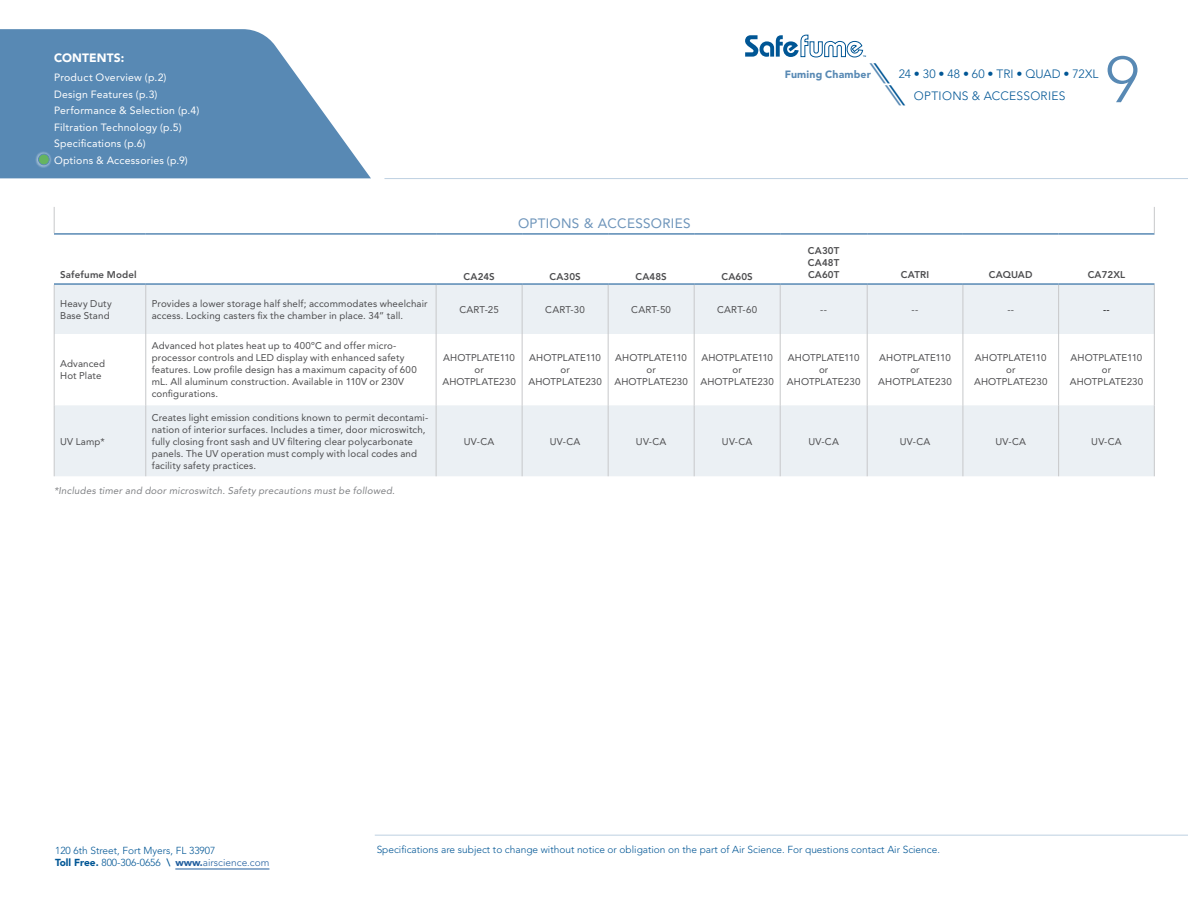
<style>
.page{position:relative;width:1188px;height:918px;background:#fff}
.page>*{position:absolute;margin:0;border:0;box-sizing:border-box;transform-origin:0 0}
.t1{font:300 64.5px "Avenir LT Std";color:#5889b4}
.t2{font:13.5px "Avenir LT Std";letter-spacing:.02em;color:#6d94ba}
.t3{font:300 12px "Avenir LT Std";letter-spacing:.02em;color:#005695}
.t4{font:900 12px "Avenir LT Std";letter-spacing:.01em;color:#fff}
.t5{font:10.5px/16.5px "Avenir LT Std";letter-spacing:.02em;color:#fff}
.t6{font:900 10.5px "Avenir LT Std";letter-spacing:.015em;color:#5889b4}
.t7{font:300 10.2px/12px "Avenir LT Std";color:#005695}
.t8{font:9.75px/12px "Avenir LT Std";letter-spacing:.015em;color:#4d4d4f;text-align:center}
.t9{font:800 9.75px/12px "Avenir LT Std";letter-spacing:.01em;color:#4d4d4f;text-align:justify}
.t10{font:italic 9.75px "Avenir LT Std";letter-spacing:.02em;color:#808285}
.t11{font:9.75px "Avenir LT Std";color:#000}
.s1{font-family:"ITC Avant Garde Std";font-weight:400;font-style:italic;font-size:24px;color:#5889b4}
.s2{font-family:"ITC Avant Garde Std";font-weight:400;font-style:italic;font-size:24px}
.s3{font-weight:900}
.s4{font-weight:800}
.s5{font-weight:900;color:#215e9e}
.s6{color:#215e9e}
</style>
<div class="page">
<hr style="left:384px;top:178px;width:804px;height:1px;background:#5889b4">
<svg style="left:0;top:29px;width:371px;height:149px;background:#709abf"></svg>
<hr style="left:175px;top:869px;width:94px;height:1px;background:#215e9e">
<hr style="left:375px;top:835px;width:813px;height:1px;background:#5889b4">
<svg style="left:745px;top:35px;width:121px;height:22px"></svg>
<svg style="left:55px;top:285px;width:1099px;height:191px;fill:#ebf0f4"></svg>
<hr style="left:54px;top:285px;width:1px;height:49px;background:#c7c8ca">
<hr style="left:146px;top:285px;width:1px;height:49px;background:#c7c8ca">
<hr style="left:436px;top:285px;width:1px;height:49px;background:#c7c8ca">
<hr style="left:522px;top:285px;width:1px;height:49px;background:#c7c8ca">
<hr style="left:608px;top:285px;width:1px;height:49px;background:#c7c8ca">
<hr style="left:694px;top:285px;width:1px;height:49px;background:#c7c8ca">
<hr style="left:780px;top:285px;width:1px;height:49px;background:#c7c8ca">
<hr style="left:867px;top:285px;width:1px;height:49px;background:#c7c8ca">
<hr style="left:963px;top:285px;width:1px;height:49px;background:#c7c8ca">
<hr style="left:1058px;top:285px;width:1px;height:49px;background:#c7c8ca">
<hr style="left:54px;top:334px;width:1px;height:71px;background:#c7c8ca">
<hr style="left:146px;top:334px;width:1px;height:71px;background:#c7c8ca">
<hr style="left:436px;top:334px;width:1px;height:71px;background:#c7c8ca">
<hr style="left:522px;top:334px;width:1px;height:71px;background:#c7c8ca">
<hr style="left:608px;top:334px;width:1px;height:71px;background:#c7c8ca">
<hr style="left:694px;top:334px;width:1px;height:71px;background:#c7c8ca">
<hr style="left:780px;top:334px;width:1px;height:71px;background:#c7c8ca">
<hr style="left:867px;top:334px;width:1px;height:71px;background:#c7c8ca">
<hr style="left:963px;top:334px;width:1px;height:71px;background:#c7c8ca">
<hr style="left:1058px;top:334px;width:1px;height:71px;background:#c7c8ca">
<hr style="left:1154px;top:334px;width:1px;height:71px;background:#c7c8ca">
<hr style="left:54px;top:405px;width:1px;height:71px;background:#c7c8ca">
<hr style="left:146px;top:405px;width:1px;height:71px;background:#c7c8ca">
<hr style="left:436px;top:405px;width:1px;height:71px;background:#c7c8ca">
<hr style="left:522px;top:405px;width:1px;height:71px;background:#c7c8ca">
<hr style="left:608px;top:405px;width:1px;height:71px;background:#c7c8ca">
<hr style="left:694px;top:405px;width:1px;height:71px;background:#c7c8ca">
<hr style="left:780px;top:405px;width:1px;height:71px;background:#c7c8ca">
<hr style="left:867px;top:405px;width:1px;height:71px;background:#c7c8ca">
<hr style="left:963px;top:405px;width:1px;height:71px;background:#c7c8ca">
<hr style="left:1058px;top:405px;width:1px;height:71px;background:#c7c8ca">
<hr style="left:1154px;top:405px;width:1px;height:71px;background:#c7c8ca">
<hr style="left:54px;top:283px;width:92px;height:2px;background:#5889b4">
<hr style="left:146px;top:283px;width:290px;height:2px;background:#5889b4">
<hr style="left:436px;top:283px;width:86px;height:2px;background:#5889b4">
<hr style="left:522px;top:283px;width:86px;height:2px;background:#5889b4">
<hr style="left:608px;top:283px;width:86px;height:2px;background:#5889b4">
<hr style="left:694px;top:283px;width:86px;height:2px;background:#5889b4">
<hr style="left:780px;top:283px;width:87px;height:2px;background:#5889b4">
<hr style="left:867px;top:283px;width:96px;height:2px;background:#5889b4">
<hr style="left:963px;top:283px;width:96px;height:2px;background:#5889b4">
<hr style="left:1154px;top:285px;width:1px;height:49px;background:#c7c8ca">
<hr style="left:1059px;top:283px;width:96px;height:2px;background:#5889b4">
<hr style="left:54px;top:233px;width:92px;height:2px;background:#5889b4">
<hr style="left:146px;top:233px;width:290px;height:2px;background:#5889b4">
<hr style="left:436px;top:233px;width:86px;height:2px;background:#5889b4">
<hr style="left:522px;top:233px;width:86px;height:2px;background:#5889b4">
<hr style="left:608px;top:233px;width:86px;height:2px;background:#5889b4">
<hr style="left:694px;top:233px;width:86px;height:2px;background:#5889b4">
<hr style="left:780px;top:233px;width:87px;height:2px;background:#5889b4">
<hr style="left:867px;top:233px;width:96px;height:2px;background:#5889b4">
<hr style="left:963px;top:233px;width:96px;height:2px;background:#5889b4">
<hr style="left:1059px;top:233px;width:96px;height:2px;background:#5889b4">
<svg style="left:54px;top:207px;width:1px;height:26px"></svg>
<svg style="left:1154px;top:207px;width:1px;height:26px"></svg>
<svg style="left:35px;top:151px;width:17px;height:17px"></svg>
<div style="left:38px;top:154px;width:11px;height:11px;background:#65b460;border-radius:50%"></div>
<div style="left:38px;top:154px;width:11px;height:11px;border:1px solid #5889b4;border-radius:50%"></div>
<p class="t4" style="left:54px;top:51px;width:72px">CONTENTS:</p>
<p class="t5" style="left:54px;top:69px;width:147px">Product Overview (p.2)<br>Design Features (p.3)<br>Performance &amp; Selection (p.4)<br>Filtration Technology (p.5)<br>Specifications (p.6)<br>Options &amp; Accessories (p.9)</p>
<h2 class="t2" style="left:518px;top:215px;width:174px">OPTIONS &amp; ACCESSORIES</h2>
<p class="t9" style="left:60px;top:269px;width:78px">Safefume Model</p>
<p class="t9" style="left:463px;top:270px;width:33px">CA24S</p>
<p class="t9" style="left:549px;top:270px;width:33px">CA30S</p>
<p class="t9" style="left:636px;top:270px;width:33px">CA48S</p>
<p class="t9" style="left:722px;top:270px;width:33px">CA60S</p>
<p class="t6" style="left:785px;top:68px;width:88px">Fuming Chamber</p>
<p class="t3" style="left:874px;top:67px;width:226px"><span class="s1">\</span><span class="s2">\</span>24 • 30 • 48 • 60 • TRI • QUAD • 72XL</p>
<p class="t3" style="left:889px;top:89px;width:178px"><span class="s1">\</span><span class="s2">\</span>OPTIONS &amp; ACCESSORIES</p>
<h1 class="t1" style="left:1106px;top:42px;width:35px">9</h1>
<p class="t9" style="left:808px;top:245px;width:33px">CA30T CA48T CA60T</p>
<p class="t9" style="left:901px;top:269px;width:30px">CATRI</p>
<p class="t9" style="left:989px;top:269px;width:45px">CAQUAD</p>
<p class="t9" style="left:1088px;top:269px;width:39px">CA72XL</p>
<p class="t8" style="left:60px;top:297px;width:53px;text-align:left">Heavy Duty<br>Base Stand</p>
<p class="t8" style="left:152px;top:297px;width:277px;text-align:left">Provides a lower storage half shelf; accommodates wheelchair access. Locking casters fix the chamber in place. 34” tall.</p>
<p class="t8" style="left:459px;top:303px;width:41px">CART-25</p>
<p class="t8" style="left:545px;top:303px;width:41px">CART-30</p>
<p class="t8" style="left:631px;top:303px;width:41px">CART-50</p>
<p class="t8" style="left:717px;top:303px;width:42px">CART-60</p>
<p class="t8" style="left:820px;top:303px;width:8px">--</p>
<p class="t8" style="left:912px;top:303px;width:8px">--</p>
<p class="t8" style="left:1007px;top:303px;width:8px">--</p>
<p class="t11" style="left:1103px;top:304px;width:8px">--</p>
<p class="t8" style="left:60px;top:358px;width:47px;text-align:left">Advanced<br>Hot Plate</p>
<p class="t8" style="left:152px;top:340px;width:267px;text-align:left">Advanced hot plates heat up to 400ºC and offer micro&shy;processor controls and LED display with enhanced safety features. Low profile design has a maximum capacity of 600 mL. All aluminum construction. Available in 110V or 230V configurations.</p>
<p class="t8" style="left:442px;top:352px;width:75px">AHOTPLATE110 or<br>AHOTPLATE230</p>
<p class="t8" style="left:528px;top:352px;width:75px">AHOTPLATE110 or<br>AHOTPLATE230</p>
<p class="t8" style="left:614px;top:352px;width:75px">AHOTPLATE110 or<br>AHOTPLATE230</p>
<p class="t8" style="left:700px;top:352px;width:75px">AHOTPLATE110 or<br>AHOTPLATE230</p>
<p class="t8" style="left:787px;top:352px;width:75px">AHOTPLATE110 or<br>AHOTPLATE230</p>
<p class="t8" style="left:878px;top:352px;width:75px">AHOTPLATE110 or<br>AHOTPLATE230</p>
<p class="t8" style="left:974px;top:352px;width:75px">AHOTPLATE110 or<br>AHOTPLATE230</p>
<p class="t8" style="left:1070px;top:352px;width:75px">AHOTPLATE110 or<br>AHOTPLATE230</p>
<p class="t8" style="left:60px;top:435px;width:46px">UV Lamp*</p>
<p class="t8" style="left:152px;top:411px;width:278px;text-align:left">Creates light emission conditions known to permit decontami&shy;nation of interior surfaces. Includes a timer, door microswitch, fully closing front sash and UV filtering clear polycarbonate panels. The UV operation must comply with local codes and facility safety practices.</p>
<p class="t10" style="left:54px;top:485px;width:342px">*Includes timer and door microswitch. Safety precautions must be followed.</p>
<p class="t8" style="left:464px;top:435px;width:32px">UV-CA</p>
<p class="t8" style="left:550px;top:435px;width:32px">UV-CA</p>
<p class="t8" style="left:636px;top:435px;width:32px">UV-CA</p>
<p class="t8" style="left:722px;top:435px;width:32px">UV-CA</p>
<p class="t8" style="left:808px;top:435px;width:32px">UV-CA</p>
<p class="t8" style="left:900px;top:435px;width:32px">UV-CA</p>
<p class="t8" style="left:996px;top:435px;width:32px">UV-CA</p>
<p class="t8" style="left:1091px;top:435px;width:32px">UV-CA</p>
<p class="t7" style="left:55px;top:845px;width:216px">120 6th Street, Fort Myers, FL 33907<br><span class="s3">Toll Free.</span> 800-306-0656 <span class="s4">\</span> <span class="s5">www.</span><span class="s6">airscience.com</span></p>
<p class="t7" style="left:377px;top:844px;width:565px">Specifications are subject to change without notice or obligation on the part of Air Science. For questions contact Air Science.</p>
</div>
